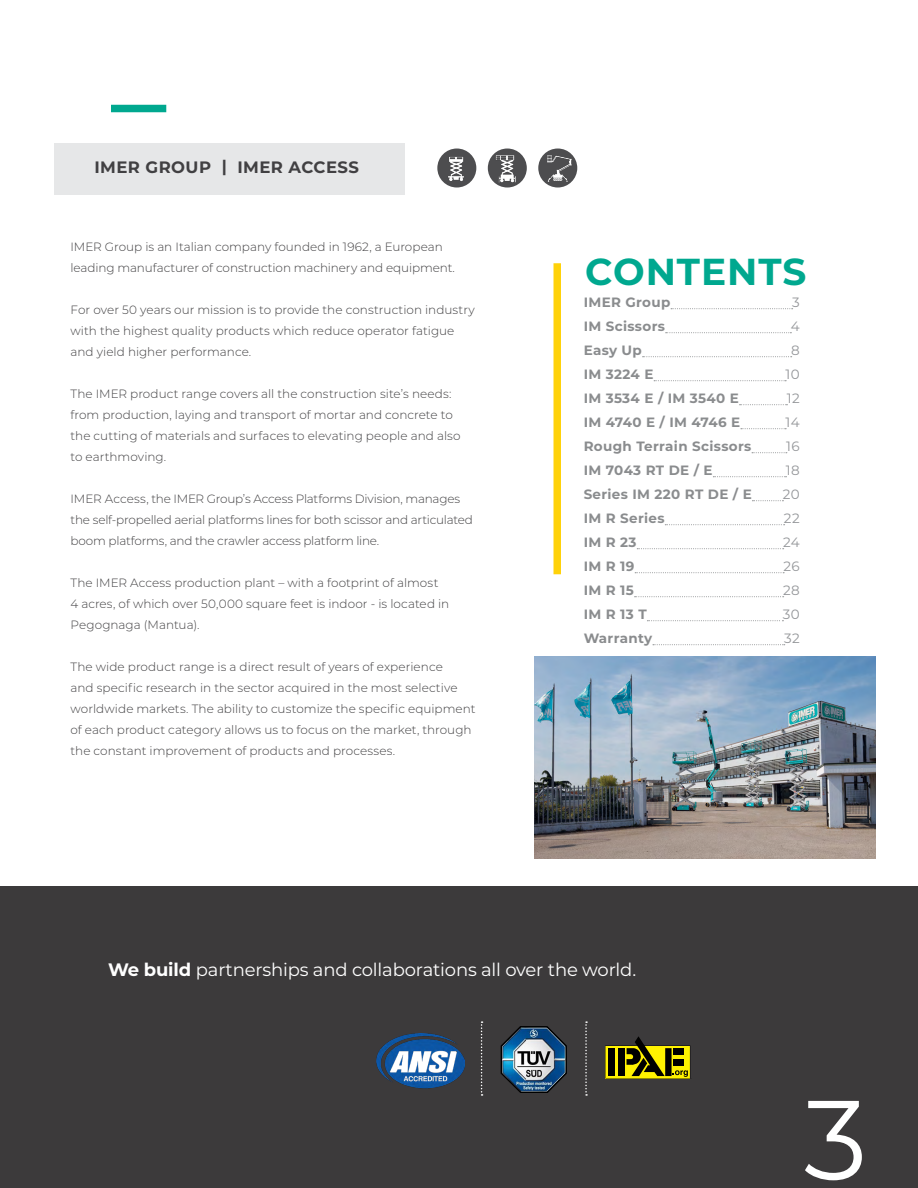
<style>
.page{position:relative;width:918px;height:1188px;background:#fff}
.page>*{position:absolute;margin:0;border:0;box-sizing:border-box;transform-origin:0 0}
.t1{font:112.5px "Montserrat Alternates";color:#fff}
.t2{font:700 37.5px "Montserrat";letter-spacing:.025em;color:#00a88f}
.t3{font:18px "Montserrat";letter-spacing:-.01em;color:#fff}
.t4{font:700 16.5px "Montserrat";letter-spacing:.025em;color:#414042}
.t5{font:700 13.5px "Montserrat";letter-spacing:.025em;color:#8a8c8e}
.t6{font:13.5px "Montserrat Alternates";letter-spacing:.025em;color:#949699}
.t7{font:700 13.5px "Montserrat";letter-spacing:.005em;color:#8a8c8e}
.t8{font:300 12px/21px "Montserrat";color:#414042}
.s1{font-weight:700}
</style>
<div class="page">
<img style="left:535px;top:657px;width:341px;height:202px">
<div style="left:0;top:886px;width:918px;height:302px;background:#3c3a3b"></div>
<div style="left:54px;top:143px;width:351px;height:51px;background:#e6e7e8"></div>
<div style="left:111px;top:105px;width:55px;height:7px;background:#00a88f"></div>
<div style="left:554px;top:263px;width:7px;height:311px;background:#ffd20a"></div>
<svg style="left:585px;top:1021px;width:2px;height:75px"></svg>
<svg style="left:605px;top:1036px;width:85px;height:42px"></svg>
<img style="left:500px;top:1026px;width:67px;height:67px">
<svg style="left:481px;top:1021px;width:2px;height:75px"></svg>
<img style="left:377px;top:1034px;width:87px;height:55px">
<svg style="left:671px;top:308px;width:122px;height:1px"></svg>
<svg style="left:666px;top:332px;width:125px;height:1px"></svg>
<svg style="left:643px;top:356px;width:149px;height:1px"></svg>
<svg style="left:654px;top:380px;width:132px;height:1px"></svg>
<svg style="left:740px;top:404px;width:47px;height:1px"></svg>
<svg style="left:741px;top:428px;width:45px;height:1px"></svg>
<svg style="left:752px;top:452px;width:35px;height:1px"></svg>
<svg style="left:713px;top:476px;width:74px;height:1px"></svg>
<svg style="left:752px;top:500px;width:31px;height:1px"></svg>
<svg style="left:665px;top:524px;width:120px;height:1px"></svg>
<svg style="left:637px;top:548px;width:147px;height:1px"></svg>
<svg style="left:635px;top:572px;width:149px;height:1px"></svg>
<svg style="left:635px;top:596px;width:149px;height:1px"></svg>
<svg style="left:647px;top:620px;width:136px;height:1px"></svg>
<svg style="left:653px;top:644px;width:132px;height:1px"></svg>
<img style="left:488px;top:149px;width:39px;height:39px;border-radius:19px">
<img style="left:538px;top:149px;width:39px;height:39px;border-radius:19px">
<img style="left:437px;top:149px;width:39px;height:39px;border-radius:19px">
<h3 class="t4" style="left:94px;top:156px;width:266px">IMER GROUP | IMER ACCESS</h3>
<p class="t8" style="left:70px;top:236px;width:386px">IMER Group is an Italian company founded in 1962, a European leading manufacturer of construction machinery and equipment.</p>
<p class="t8" style="left:70px;top:299px;width:406px">For over 50 years our mission is to provide the construction industry with the highest quality products which reduce operator fatigue and yield higher performance.</p>
<p class="t8" style="left:70px;top:383px;width:392px">The IMER product range covers all the construction site’s needs: from production, laying and transport of mortar and concrete to the cutting of materials and surfaces to elevating people and also to earthmoving.</p>
<p class="t8" style="left:70px;top:488px;width:404px">IMER Access, the IMER Group’s Access Platforms Division, manages the self-propelled aerial platforms lines for both scissor and articulated boom platforms, and the crawler access platform line.</p>
<p class="t8" style="left:70px;top:572px;width:380px">The IMER Access production plant – with a footprint of almost<br>4 acres, of which over 50,000 square feet is indoor - is located in<br>Pegognaga (Mantua).</p>
<p class="t8" style="left:70px;top:656px;width:406px">The wide product range is a direct result of years of experience<br>and specific research in the sector acquired in the most selective worldwide markets. The ability to customize the specific equipment of each product category allows us to focus on the market, through the constant improvement of products and processes.</p>
<h2 class="t2" style="left:585px;top:244px;width:222px">CONTENTS</h2>
<p class="t5" style="left:584px;top:293px;width:88px">IMER Group</p>
<p class="t6" style="left:792px;top:293px;width:9px">3</p>
<p class="t5" style="left:584px;top:317px;width:83px">IM Scissors</p>
<p class="t6" style="left:791px;top:317px;width:10px">4</p>
<p class="t5" style="left:584px;top:341px;width:60px">Easy Up</p>
<p class="t6" style="left:791px;top:341px;width:10px">8</p>
<p class="t5" style="left:584px;top:365px;width:71px">IM 3224 E</p>
<p class="t6" style="left:786px;top:365px;width:16px">10</p>
<p class="t5" style="left:584px;top:389px;width:157px">IM 3534 E / IM 3540 E</p>
<p class="t6" style="left:787px;top:389px;width:14px">12</p>
<p class="t7" style="left:584px;top:413px;width:158px">IM 4740 E / IM 4746 E</p>
<p class="t6" style="left:786px;top:413px;width:16px">14</p>
<p class="t5" style="left:584px;top:437px;width:169px">Rough Terrain Scissors</p>
<p class="t6" style="left:786px;top:437px;width:15px">16</p>
<p class="t5" style="left:584px;top:461px;width:130px">IM 7043 RT DE / E</p>
<p class="t6" style="left:786px;top:461px;width:15px">18</p>
<p class="t5" style="left:584px;top:485px;width:170px">Series IM 220 RT DE / E</p>
<p class="t6" style="left:783px;top:485px;width:18px">20</p>
<p class="t5" style="left:584px;top:509px;width:82px">IM R Series</p>
<p class="t6" style="left:784px;top:509px;width:17px">22</p>
<p class="t5" style="left:584px;top:533px;width:54px">IM R 23</p>
<p class="t6" style="left:783px;top:533px;width:18px">24</p>
<p class="t5" style="left:584px;top:557px;width:52px">IM R 19</p>
<p class="t6" style="left:783px;top:557px;width:18px">26</p>
<p class="t5" style="left:584px;top:581px;width:52px">IM R 15</p>
<p class="t6" style="left:783px;top:581px;width:18px">28</p>
<p class="t5" style="left:584px;top:605px;width:65px">IM R 13 T</p>
<p class="t6" style="left:783px;top:605px;width:18px">30</p>
<p class="t5" style="left:584px;top:629px;width:70px">Warranty</p>
<p class="t6" style="left:784px;top:629px;width:17px">32</p>
<h3 class="t3" style="left:108px;top:957px;width:530px"><span class="s1">We build</span> partnerships and collaborations all over the world.</h3>
<h1 class="t1" style="left:804px;top:1062px;width:65px">3</h1>
</div>
